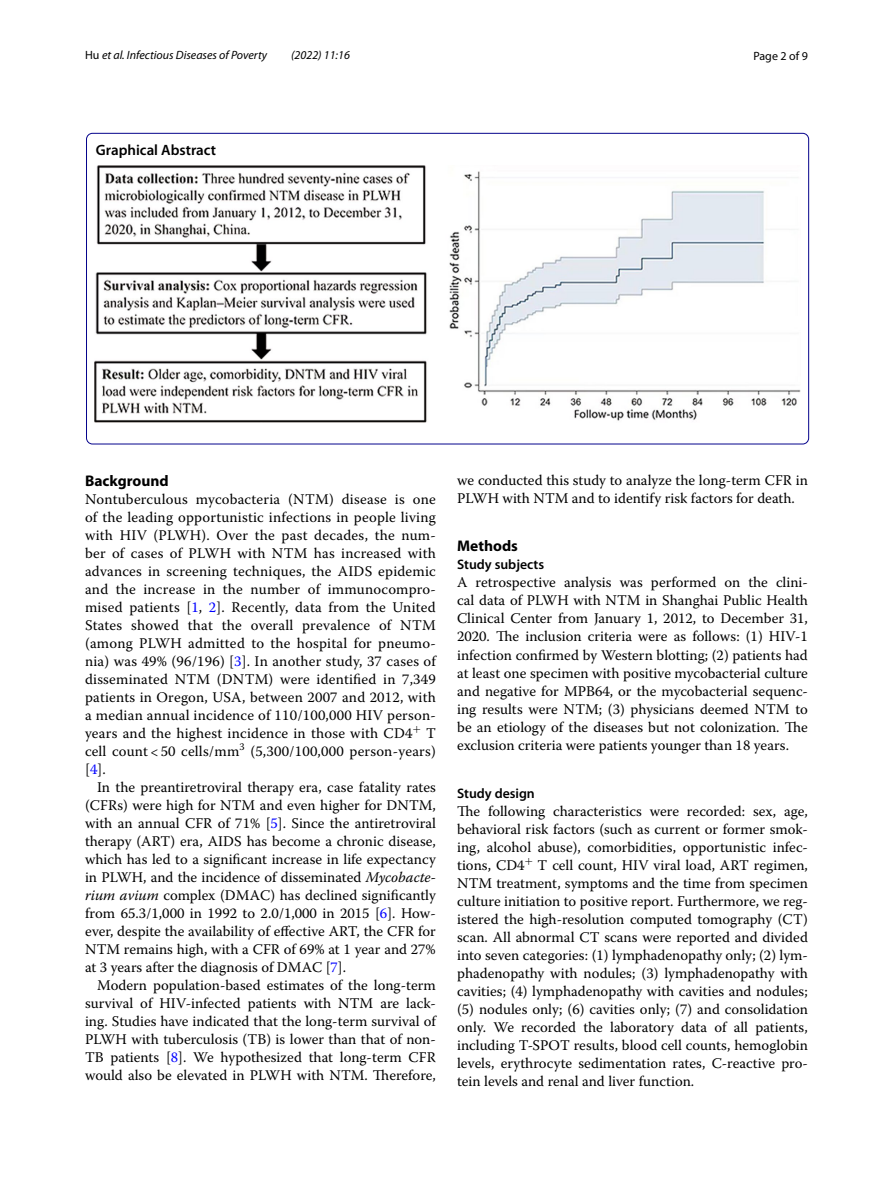
<style>
.page{position:relative;width:893px;height:1187px;background:#fff}
.page>*{position:absolute;margin:0;border:0;box-sizing:border-box;transform-origin:0 0}
.t1{font:700 15.45px "Myriad Pro";color:#000}
.t2{font:600 15px "Myriad Pro";color:#000}
.t3{font:14.7px/18px "Warnock Pro";color:#000;text-align:justify}
.t4{font:600 13.8px "Myriad Pro";color:#000}
.t5{font:italic 12px "Myriad Pro";color:#000}
.t6{font:12px "Myriad Pro";color:#000}
.s1{font-style:normal}
.s2{color:#00f}
.s3{font-style:italic}
</style>
<div class="page">
<img style="left:95px;top:165px;width:705px;height:257px">
<p class="t5" style="left:85px;top:48px;width:184px"><span class="s1">Hu</span> et al. Infectious Diseases of Poverty</p>
<p class="t5" style="left:291px;top:48px;width:60px">(2022) 11:16</p>
<p class="t6" style="left:753px;top:48px;width:56px">Page 2 of 9</p>
<p class="t2" style="left:96px;top:141px;width:122px">Graphical Abstract</p>
<p class="t1" style="left:85px;top:470px;width:85px">Background</p>
<p class="t3" style="left:85px;top:490px;width:352px">Nontuberculous mycobacteria (NTM) disease is one of the leading opportunistic infections in people living with HIV (PLWH). Over the past decades, the num&shy;ber of cases of PLWH with NTM has increased with advances in screening techniques, the AIDS epidemic and the increase in the number of immunocompro&shy;mised patients [<span class="s2">1</span>, <span class="s2">2</span>]. Recently, data from the United States showed that the overall prevalence of NTM (among PLWH admitted to the hospital for pneumo&shy;nia) was 49% (96/196) [<span class="s2">3</span>]. In another study, 37 cases of disseminated NTM (DNTM) were identified in 7,349 patients in Oregon, USA, between 2007 and 2012, with a median annual incidence of 110/100,000 HIV person&shy;years and the highest incidence in those with CD4<sup>+</sup> T cell count &lt; 50 cells/mm<sup>3</sup> (5,300/100,000 person-years) [<span class="s2">4</span>].</p>
<p class="t3" style="left:85px;top:778px;width:352px;text-indent:12px">In the preantiretroviral therapy era, case fatality rates (CFRs) were high for NTM and even higher for DNTM, with an annual CFR of 71% [<span class="s2">5</span>]. Since the antiretroviral therapy (ART) era, AIDS has become a chronic disease, which has led to a significant increase in life expectancy in PLWH, and the incidence of disseminated <span class="s3">Mycobacte&shy;rium avium</span> complex (DMAC) has declined significantly from 65.3/1,000 in 1992 to 2.0/1,000 in 2015 [<span class="s2">6</span>]. How&shy;ever, despite the availability of effective ART, the CFR for NTM remains high, with a CFR of 69% at 1 year and 27% at 3 years after the diagnosis of DMAC [<span class="s2">7</span>].</p>
<p class="t3" style="left:85px;top:976px;width:352px;text-indent:12px">Modern population-based estimates of the long-term survival of HIV-infected patients with NTM are lack&shy;ing. Studies have indicated that the long-term survival of PLWH with tuberculosis (TB) is lower than that of non-TB patients [<span class="s2">8</span>]. We hypothesized that long-term CFR would also be elevated in PLWH with NTM. Therefore,</p>
<p class="t3" style="left:457px;top:471px;width:352px">we conducted this study to analyze the long-term CFR in<br>PLWH with NTM and to identify risk factors for death.</p>
<p class="t1" style="left:457px;top:536px;width:62px">Methods</p>
<p class="t4" style="left:457px;top:556px;width:89px">Study subjects</p>
<p class="t3" style="left:457px;top:573px;width:352px">A retrospective analysis was performed on the clini&shy;cal data of PLWH with NTM in Shanghai Public Health Clinical Center from January 1, 2012, to December 31, 2020. The inclusion criteria were as follows: (1) HIV-1 infection confirmed by Western blotting; (2) patients had at least one specimen with positive mycobacterial culture and negative for MPB64, or the mycobacterial sequenc&shy;ing results were NTM; (3) physicians deemed NTM to be an etiology of the diseases but not colonization. The exclusion criteria were patients younger than 18 years.</p>
<p class="t4" style="left:457px;top:784px;width:79px">Study design</p>
<p class="t3" style="left:457px;top:801px;width:352px">The following characteristics were recorded: sex, age, behavioral risk factors (such as current or former smok&shy;ing, alcohol abuse), comorbidities, opportunistic infec&shy;tions, CD4<sup>+</sup> T cell count, HIV viral load, ART regimen, NTM treatment, symptoms and the time from specimen culture initiation to positive report. Furthermore, we reg&shy;istered the high-resolution computed tomography (CT) scan. All abnormal CT scans were reported and divided into seven categories: (1) lymphadenopathy only; (2) lym&shy;phadenopathy with nodules; (3) lymphadenopathy with cavities; (4) lymphadenopathy with cavities and nodules; (5) nodules only; (6) cavities only; (7) and consolidation only. We recorded the laboratory data of all patients, including T-SPOT results, blood cell counts, hemoglobin levels, erythrocyte sedimentation rates, C-reactive pro&shy;tein levels and renal and liver function.</p>
</div>
